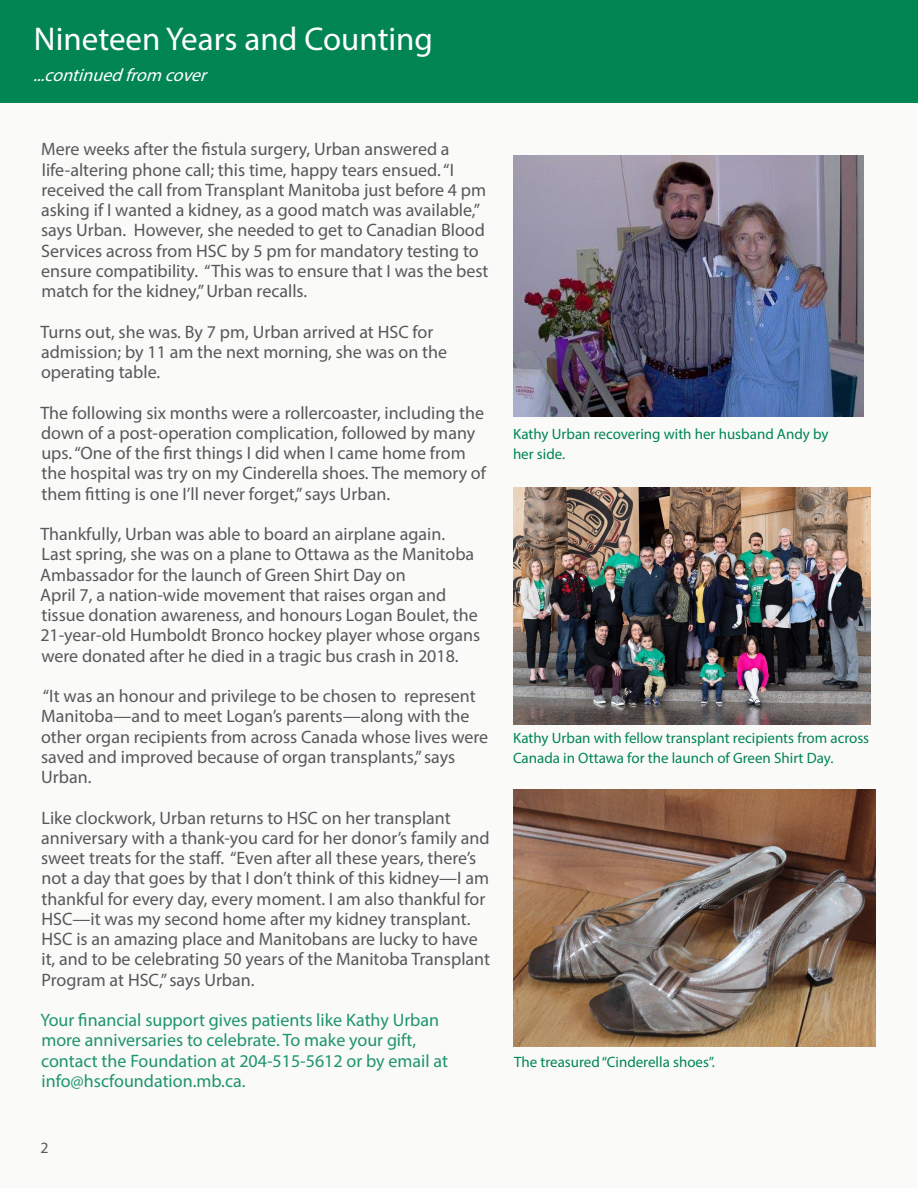
<style>
.page{position:relative;width:918px;height:1188px;background:#fafaf8}
.page>*{position:absolute;margin:0;border:0;box-sizing:border-box;transform-origin:0 0}
.t1{font:33px "Myriad Pro";color:#fff}
.Body_copy_book__10_5{font:18px/20.2px "Myriad Pro";color:#57585a}
.Body_copy_book__10_5-2{font:18px/20.2px "Myriad Pro";color:#1e956d}
.Story_subhead__grey{font:italic 18px "Myriad Pro";color:#fff}
.t2{font:15.75px "Myriad Pro";color:#57585a}
.Photo_caption{font:15px/20.2px "Myriad Pro";color:#008553}
</style>
<div class="page">
<div style="left:0;top:0;width:918px;height:103px;background:#008553"></div>
<img style="left:513px;top:155px;width:351px;height:262px">
<img style="left:513px;top:790px;width:363px;height:256px">
<img style="left:513px;top:487px;width:357px;height:238px">
<p class="t1" style="left:34px;top:19px;width:401px">Nineteen Years and Counting</p>
<p class="Story_subhead__grey" style="left:33px;top:64px;width:181px">...continuedfrom cover</p>
<p class="Body_copy_book__10_5" style="left:41px;top:139px;width:449px">Mere weeks after the fistula surgery, Urban answered a life-altering phone call; this time, happy tears ensued. “I received the call from Transplant Manitoba just before 4 pm asking if I wanted a kidney, as a good match was available,” says Urban. However, she needed to get to Canadian Blood Services across from HSC by 5 pm for mandatory testing to ensure compatibility. “This was to ensure that I was the best match for the kidney,” Urban recalls.</p>
<p class="Body_copy_book__10_5" style="left:40px;top:321px;width:408px">Turns out, she was. By 7 pm, Urban arrived at HSC for admission; by 11 am the next morning, she was on the operating table.</p>
<p class="Body_copy_book__10_5" style="left:40px;top:402px;width:447px">The following six months were a rollercoaster, including the down of a post-operation complication, followed by many ups. “One of the first things I did when I came home from the hospital was try on my Cinderella shoes. The memory of them fitting is one I’ll never forget,” says Urban.</p>
<p class="Body_copy_book__10_5" style="left:40px;top:524px;width:442px">Thankfully, Urban was able to board an airplane again.<br>Last spring, she was on a plane to Ottawa as the Manitoba Ambassador for the launch of Green Shirt Day on<br>April 7, a nation-wide movement that raises organ and tissue donation awareness, and honours Logan Boulet, the 21-year-old Humboldt Bronco hockey player whose organs were donated after he died in a tragic bus crash in 2018.</p>
<p class="Body_copy_book__10_5" style="left:41px;top:686px;width:449px">“It was an honour and privilege to be chosen to represent Manitoba—and to meet Logan’s parents—along with the other organ recipients from across Canada whose lives were saved and improved because of organ transplants,” says Urban.</p>
<p class="Body_copy_book__10_5" style="left:41px;top:807px;width:451px">Like clockwork, Urban returns to HSC on her transplant anniversary with a thank-you card for her donor’s family and sweet treats for the staff. “Even after all these years, there’s not a day that goes by that I don’t think of this kidney—I am thankful for every day, every moment. I am also thankful for HSC—it was my second home after my kidney transplant.<br>HSC is an amazing place and Manitobans are lucky to have it, and to be celebrating 50 years of the Manitoba Transplant Program at HSC,” says Urban.</p>
<p class="Body_copy_book__10_5-2" style="left:40px;top:1010px;width:409px">Your financial support gives patients like Kathy Urban more anniversaries to celebrate. To make your gift, contact the Foundation at 204-515-5612 or by email at info@hscfoundation.mb.ca.</p>
<p class="t2" style="left:40px;top:1138px;width:10px">2</p>
<p class="Photo_caption" style="left:513px;top:423px;width:317px">Kathy Urban recovering with her husband Andy by her side.</p>
<p class="Photo_caption" style="left:513px;top:727px;width:358px">Kathy Urban with fellow transplant recipients from across<br>Canada in Ottawa for the launch of Green Shirt Day.</p>
<p class="Photo_caption" style="left:514px;top:1051px;width:202px">The treasured “Cinderella shoes”.</p>
</div>
